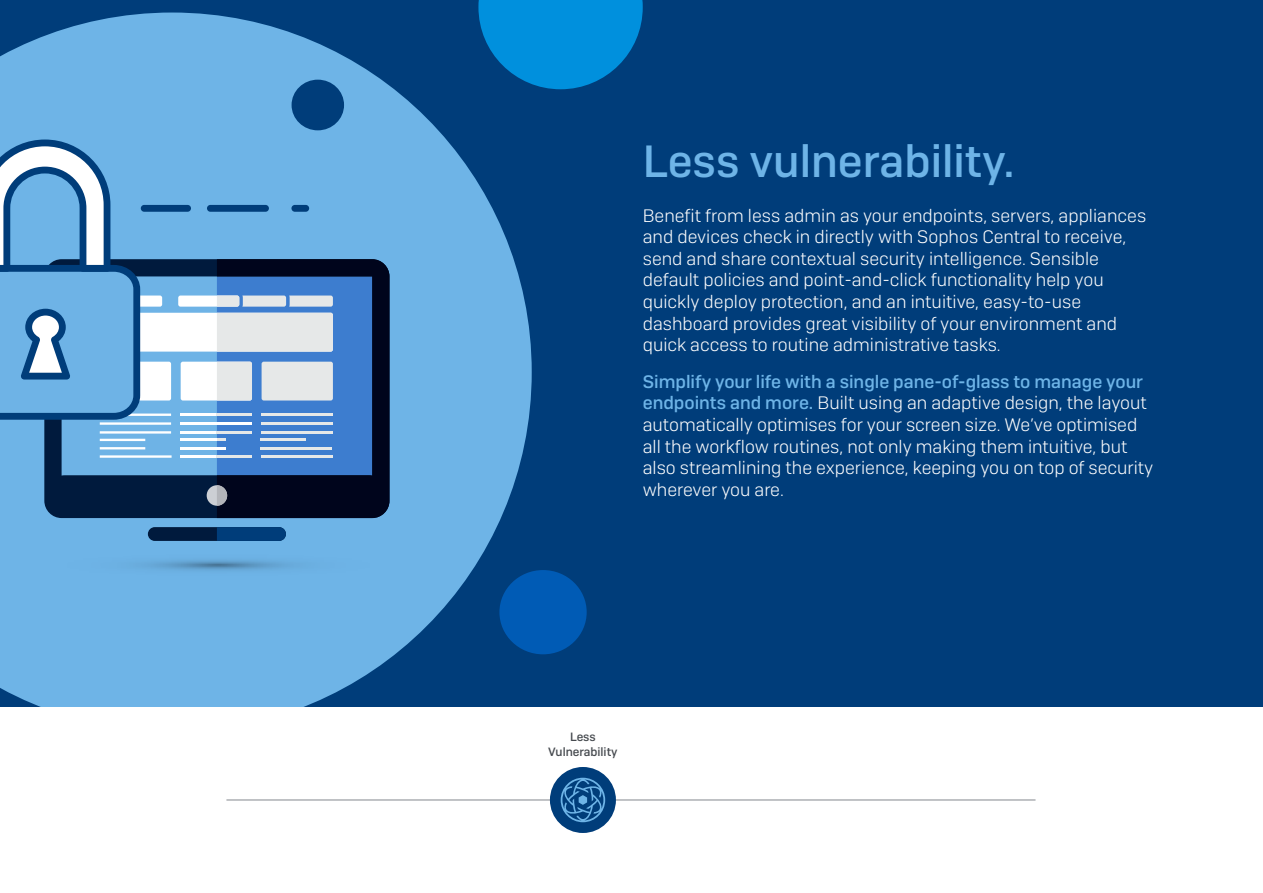
<style>
.page{position:relative;width:1263px;height:893px;background:#fff}
.page>*{position:absolute;margin:0;border:0;box-sizing:border-box;transform-origin:0 0}
.t1{font:500 45px "Camber";color:#6eb4e7}
.t2{font:18px/21.6px "Camber Lg";color:#fff}
.t3{font:500 18px "Camber";color:#6eb4e7}
.t4{font:500 12px/15px "Camber";color:#464a4f;text-align:center}
.s1{font-family:"Camber";font-weight:500;color:#6eb4e7}
</style>
<div class="page">
<div style="left:0;top:0;width:1263px;height:707px;background:#003d7a"></div>
<svg style="left:478px;top:0;width:165px;height:89px;background:#0084ce"></svg>
<svg style="left:0;top:13px;width:532px;height:694px;fill:#6eb4e7"></svg>
<div style="left:292px;top:80px;width:52px;height:50px;background:#003d7a;border-radius:50%"></div>
<div style="left:499px;top:570px;width:88px;height:84px;background:#005bb5;border-radius:50%"></div>
<img style="left:47px;top:554px;width:341px;height:22px">
<svg style="left:44px;top:259px;width:173px;height:259px;background:#3b6a95"></svg>
<div style="left:148px;top:527px;width:138px;height:14px;background:#001a3d;border-radius:7px"></div>
<svg style="left:217px;top:527px;width:69px;height:14px"></svg>
<div style="left:207px;top:485px;width:20px;height:21px;background:#cccfd4;border-radius:50%"></div>
<div style="left:100px;top:313px;width:233px;height:39px;background:#fff;border-radius:2px"></div>
<div style="left:181px;top:362px;width:71px;height:38px;background:#fff;border-radius:2px"></div>
<hr style="left:181px;top:439px;width:45px;height:2px;background:#fff">
<hr style="left:181px;top:447px;width:45px;height:2px;background:#fff">
<hr style="left:181px;top:422px;width:71px;height:3px;background:#fff">
<hr style="left:181px;top:431px;width:71px;height:3px;background:#fff">
<hr style="left:181px;top:455px;width:71px;height:3px;background:#fff">
<hr style="left:181px;top:414px;width:71px;height:2px;background:#fff">
<svg style="left:100px;top:431px;width:71px;height:10px"></svg>
<svg style="left:100px;top:447px;width:45px;height:2px"></svg>
<svg style="left:100px;top:455px;width:72px;height:3px"></svg>
<div style="left:178px;top:296px;width:61px;height:11px;background:#fff;border-radius:2px"></div>
<svg style="left:217px;top:259px;width:172px;height:259px;background:#56749f"></svg>
<hr style="left:217px;top:455px;width:35px;height:3px;background:#e6e8e8">
<div style="left:141px;top:205px;width:50px;height:7px;background:#003d7a;border-radius:3px"></div>
<div style="left:207px;top:205px;width:62px;height:7px;background:#003d7a;border-radius:3px"></div>
<div style="left:291px;top:205px;width:18px;height:7px;background:#003d7a;border-radius:3px"></div>
<svg style="left:0;top:140px;width:171px;height:285px"></svg>
<hr style="left:226px;top:800px;width:809px;height:1px;background:#83888e">
<div style="left:550px;top:767px;width:66px;height:66px;background:#003d7a;border-radius:50%"></div>
<svg style="left:561px;top:778px;width:44px;height:44px"></svg>
<h1 class="t1" style="left:643px;top:134px;width:374px">Less vulnerability.</h1>
<p class="t2" style="left:643px;top:204px;width:505px">Benefit from less admin as your endpoints, servers, appliances and devices check in directly with Sophos Central to receive, send and share contextual security intelligence. Sensible default policies and point-and-click functionality help you quickly deploy protection, and an intuitive, easy-to-use dashboard provides great visibility of your environment and quick access to routine administrative tasks.</p>
<p class="t3" style="left:643px;top:371px;width:502px">Simplify your life with a single pane-of-glass to manage your</p>
<p class="t2" style="left:643px;top:392px;width:512px"><span class="s1">endpoints and more.</span> Built using an adaptive design, the layout automatically optimises for your screen size. We’ve optimised all the workflow routines, not only making them intuitive, but also streamlining the experience, keeping you on top of security wherever you are.</p>
<p class="t4" style="left:548px;top:729px;width:71px">Less<br>Vulnerability</p>
</div>
